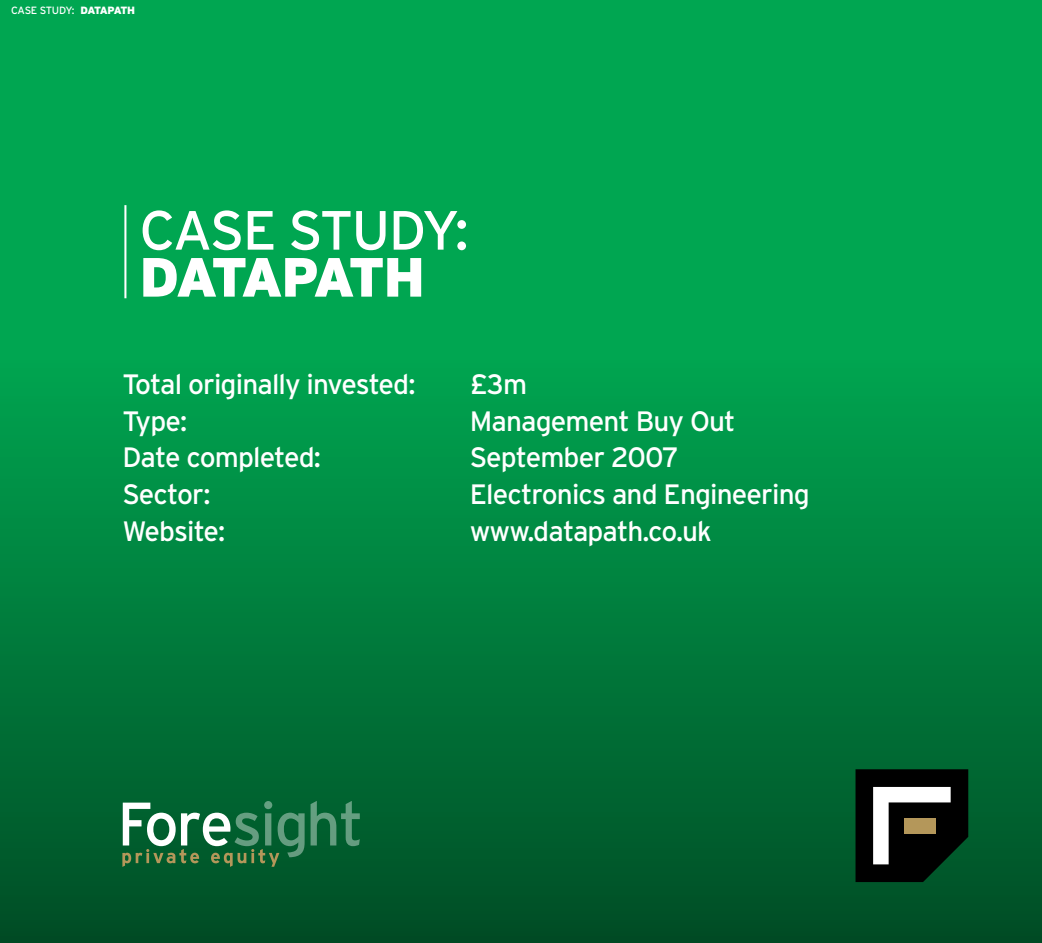
<style>
.page{position:relative;width:1042px;height:943px;background:#00a651}
.page>*{position:absolute;margin:0;border:0;box-sizing:border-box;transform-origin:0 0}
.t1{font:55.12px "Interstate";color:#fff}
.t2{font:900 55.12px "Interstate";color:#fff}
.t3{font:28px "Interstate";letter-spacing:-.03em;color:#fff}
.t4{font:10.5px "Interstate";color:#fff}
.s1{font-weight:900}
</style>
<div class="page">
<div style="left:0;top:252px;width:1042px;height:691px;background:linear-gradient(to bottom,#00b156,#004f26)"></div>
<hr style="left:124px;top:205px;width:2px;height:93px;background:#fff">
<svg style="left:122px;top:800px;width:238px;height:66px;background:#337b52"></svg>
<svg style="left:855px;top:769px;width:113px;height:113px;background:#2d3531"></svg>
<div style="left:904px;top:818px;width:31px;height:15px;background:#b4975a"></div>
<p class="t4" style="left:11px;top:4px;width:84px">Case St udy: <span class="s1">DATAPATH</span></p>
<h1 class="t1" style="left:139px;top:199px;width:331px">Case st udy:</h1>
<h1 class="t2" style="left:139px;top:246px;width:73px">DATAPATH</h1>
<p class="t3" style="left:122px;top:368px;width:295px">Total originally invested:</p>
<p class="t3" style="left:470px;top:368px;width:59px">£3m</p>
<p class="t3" style="left:122px;top:405px;width:66px">Type:</p>
<p class="t3" style="left:470px;top:405px;width:267px">Management Buy Out</p>
<p class="t3" style="left:122px;top:442px;width:200px">Date completed:</p>
<p class="t3" style="left:470px;top:442px;width:211px">September 2007</p>
<p class="t3" style="left:122px;top:478px;width:90px">Sector:</p>
<p class="t3" style="left:470px;top:478px;width:342px">Electronics and Engineering</p>
<p class="t3" style="left:122px;top:515px;width:105px">Website:</p>
<p class="t3" style="left:470px;top:515px;width:244px">www.datapath.co.uk</p>
</div>
